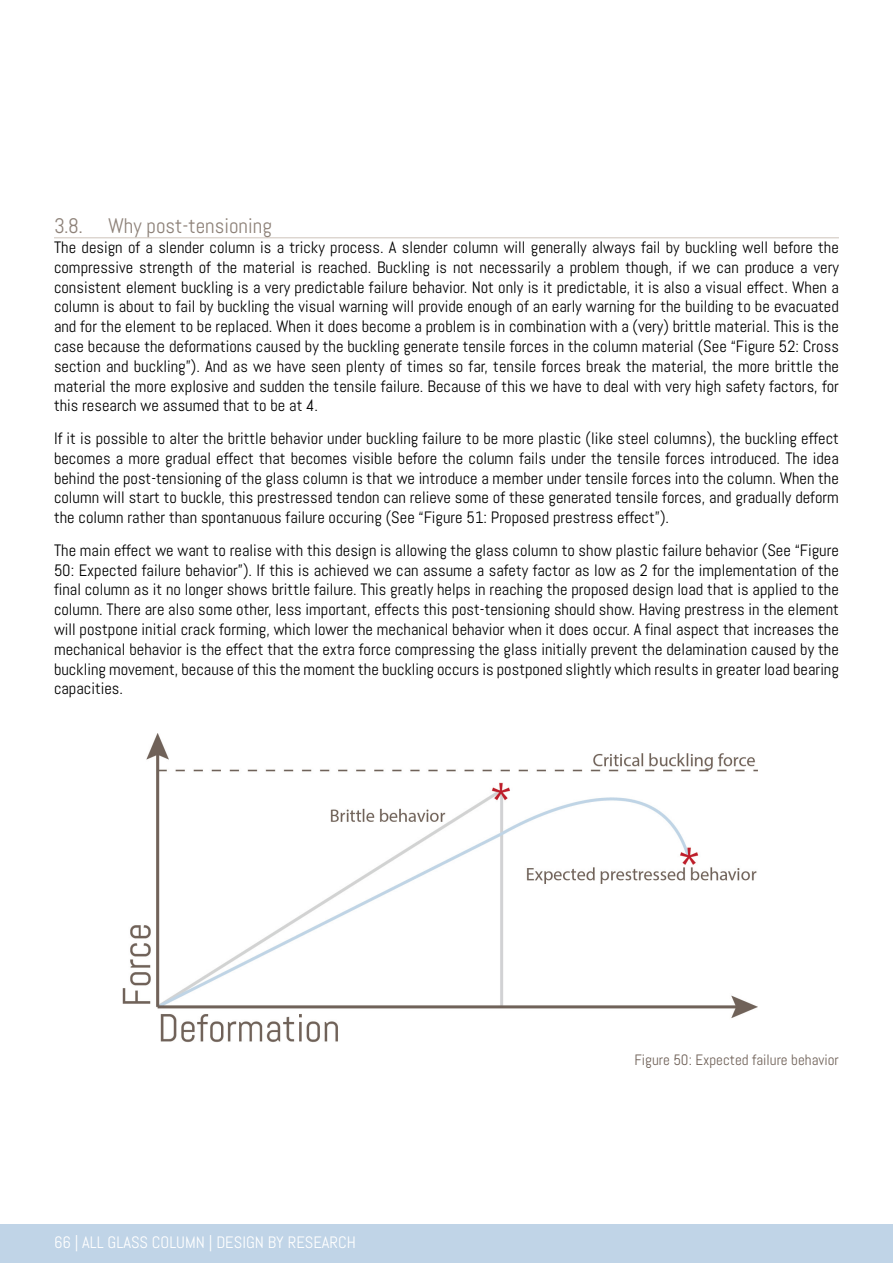
<style>
.page{position:relative;width:893px;height:1263px;background:#fff}
.page>*{position:absolute;margin:0;border:0;box-sizing:border-box;transform-origin:0 0}
.t1{font:21px "Abel";color:#8e8279}
.t2{font:16.5px/19.8px "Abel";color:#000;text-align:justify}
.t3{font:16.5px "Abel";color:#fff}
.t4{font:15px "Abel";color:#706259}
</style>
<div class="page">
<div style="left:0;top:1225px;width:893px;height:38px;background:#c0d4e7"></div>
<hr style="left:54px;top:237px;width:785px;height:1px;background:#cdc4bb">
<img style="left:122px;top:733px;width:635px;height:310px">
<p class="t1" style="left:54px;top:213px;width:219px">3.8. Why post-tensioning</p>
<p class="t2" style="left:54px;top:237px;width:786px">The design of a slender column is a tricky process. A slender column will generally always fail by buckling well before the compressive strength of the material is reached. Buckling is not necessarily a problem though, if we can produce a very consistent element buckling is a very predictable failure behavior. Not only is it predictable, it is also a visual effect. When a column is about to fail by buckling the visual warning will provide enough of an early warning for the building to be evacuated and for the element to be replaced. When it does become a problem is in combination with a (very) brittle material. This is the case because the deformations caused by the buckling generate tensile forces in the column material (See “Figure 52: Cross section and buckling”). And as we have seen plenty of times so far, tensile forces break the material, the more brittle the material the more explosive and sudden the tensile failure. Because of this we have to deal with very high safety factors, for this research we assumed that to be at 4.</p>
<p class="t2" style="left:54px;top:428px;width:786px">If it is possible to alter the brittle behavior under buckling failure to be more plastic (like steel columns), the buckling effect becomes a more gradual effect that becomes visible before the column fails under the tensile forces introduced. The idea behind the post-tensioning of the glass column is that we introduce a member under tensile forces into the column. When the column will start to buckle, this prestressed tendon can relieve some of these generated tensile forces, and gradually deform the column rather than spontanuous failure occuring (See “Figure 51: Proposed prestress effect”).</p>
<p class="t2" style="left:54px;top:540px;width:786px">The main effect we want to realise with this design is allowing the glass column to show plastic failure behavior (See “Figure 50: Expected failure behavior”). If this is achieved we can assume a safety factor as low as 2 for the implementation of the final column as it no longer shows brittle failure. This greatly helps in reaching the proposed design load that is applied to the column. There are also some other, less important, effects this post-tensioning should show. Having prestress in the element will postpone initial crack forming, which lower the mechanical behavior when it does occur. A final aspect that increases the mechanical behavior is the effect that the extra force compressing the glass initially prevent the delamination caused by the buckling movement, because of this the moment the buckling occurs is postponed slightly which results in greater load bearing capacities.</p>
<p class="t3" style="left:54px;top:1232px;width:303px">66 | ALL GLASS COLUMN | DESIGN BY RESEARCH</p>
<p class="t4" style="left:634px;top:1050px;width:206px">Figure 50: Expected failure behavior</p>
</div>
